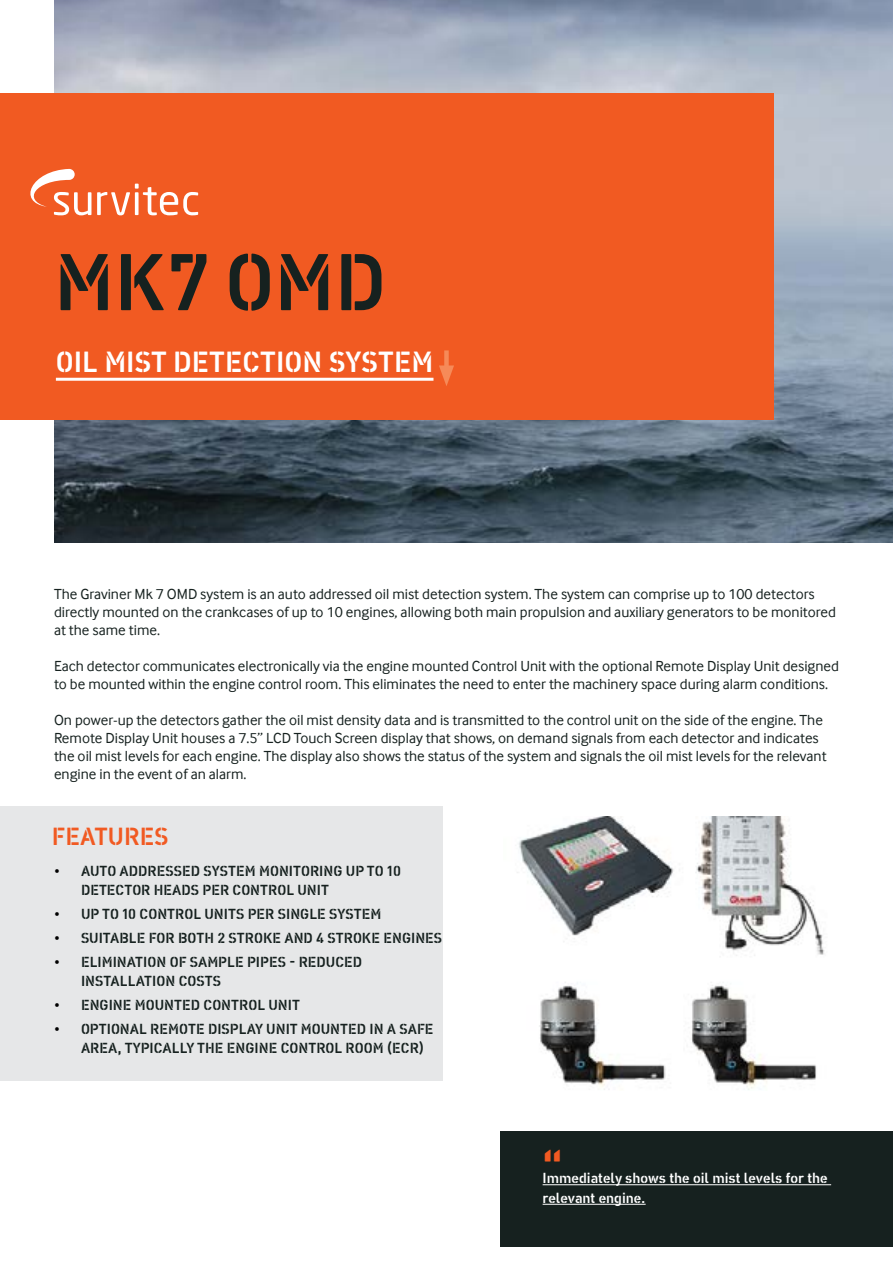
<style>
.page{position:relative;width:893px;height:1263px;background:#fff}
.page>*{position:absolute;margin:0;border:0;box-sizing:border-box;transform-origin:0 0}
.t1{font:82.5px "Vtg Stencil DIN";color:#16211f}
.t2{font:48px "Vtg Stencil DIN";color:#f15a22}
.t3{font:30px "Vtg Stencil DIN";color:#fff}
.t4{font:25.5px "Vtg Stencil DIN";color:#f15a22}
.t5{font:15px/18px "Inter Face";color:#16211f}
.t6{font:15px/19.5px "Vtg Stencil DIN";color:#16211f}
.t7{font:15px/19.5px "Vtg Stencil DIN";color:#fff}
.s1{color:#000}
</style>
<div class="page">
<img style="left:54px;top:0;width:839px;height:542px">
<div style="left:0;top:93px;width:774px;height:326px;background:#f15a22"></div>
<div style="left:0;top:806px;width:442px;height:275px;background:#e6e7e8"></div>
<div style="left:500px;top:1131px;width:393px;height:116px;background:#16211f"></div>
<hr style="left:543px;top:1184px;width:288px;height:1px;background:#fff">
<hr style="left:543px;top:1204px;width:103px;height:1px;background:#fff">
<svg style="left:97px;top:184px;width:101px;height:31px"></svg>
<svg style="left:30px;top:169px;width:61px;height:46px"></svg>
<hr style="left:56px;top:378px;width:377px;height:3px;background:#fff">
<div style="left:444px;top:350px;width:5px;height:24px;background:#f68a58"></div>
<svg style="left:439px;top:365px;width:15px;height:21px"></svg>
<img style="left:517px;top:816px;width:308px;height:274px">
<h1 class="t1" style="left:54px;top:234px;width:334px">MK7 OMD</h1>
<h3 class="t3" style="left:56px;top:344px;width:379px">OIL MIST DETECTION SYSTEM</h3>
<p class="t5" style="left:54px;top:586px;width:783px">The Graviner Mk 7 OMD system is an auto addressed oil mist detection system. The system can comprise up to 100 detectors directly mounted on the crankcases of up to 10 engines, allowing both main propulsion and auxiliary generators to be monitored at the same time.</p>
<p class="t5" style="left:54px;top:658px;width:786px">Each detector communicates electronically via the engine mounted Control Unit with the optional Remote Display Unit designed to be mounted within the engine control room. This eliminates the need to enter the machinery space during alarm conditions.</p>
<p class="t5" style="left:54px;top:712px;width:774px">On power-up the detectors gather the oil mist density data and is transmitted to the control unit on the side of the engine. The Remote Display Unit houses a 7.5” LCD Touch Screen display that shows, on demand signals from each detector and indicates the oil mist levels for each engine. The display also shows the status of the system and signals the oil mist levels for the relevant engine in the event of an alarm.</p>
<h3 class="t4" style="left:52px;top:822px;width:118px">FEATURES</h3>
<p class="t6" style="left:81px;top:861px;width:322px;text-indent:-27px"><span class="s1">•</span> AUTO ADDRESSED SYSTEM MONITORING UP TO 10<br>DETECTOR HEADS PER CONTROL UNIT</p>
<p class="t6" style="left:54px;top:905px;width:329px"><span class="s1">•</span> UP TO 10 CONTROL UNITS PER SINGLE SYSTEM</p>
<p class="t6" style="left:54px;top:928px;width:390px"><span class="s1">•</span> SUITABLE FOR BOTH 2 STROKE AND 4 STROKE ENGINES</p>
<p class="t6" style="left:81px;top:952px;width:283px;text-indent:-27px"><span class="s1">•</span> ELIMINATION OF SAMPLE PIPES - REDUCED<br>INSTALLATION COSTS</p>
<p class="t6" style="left:54px;top:995px;width:248px"><span class="s1">•</span> ENGINE MOUNTED CONTROL UNIT</p>
<p class="t6" style="left:81px;top:1019px;width:354px;text-indent:-27px"><span class="s1">•</span> OPTIONAL REMOTE DISPLAY UNIT MOUNTED IN A SAFE<br>AREA, TYPICALLY THE ENGINE CONTROL ROOM (ECR)</p>
<h2 class="t2" style="left:543px;top:1138px;width:22px">“</h2>
<p class="t7" style="left:543px;top:1169px;width:287px">Immediately shows the oil mist levels for the relevant engine.</p>
</div>
